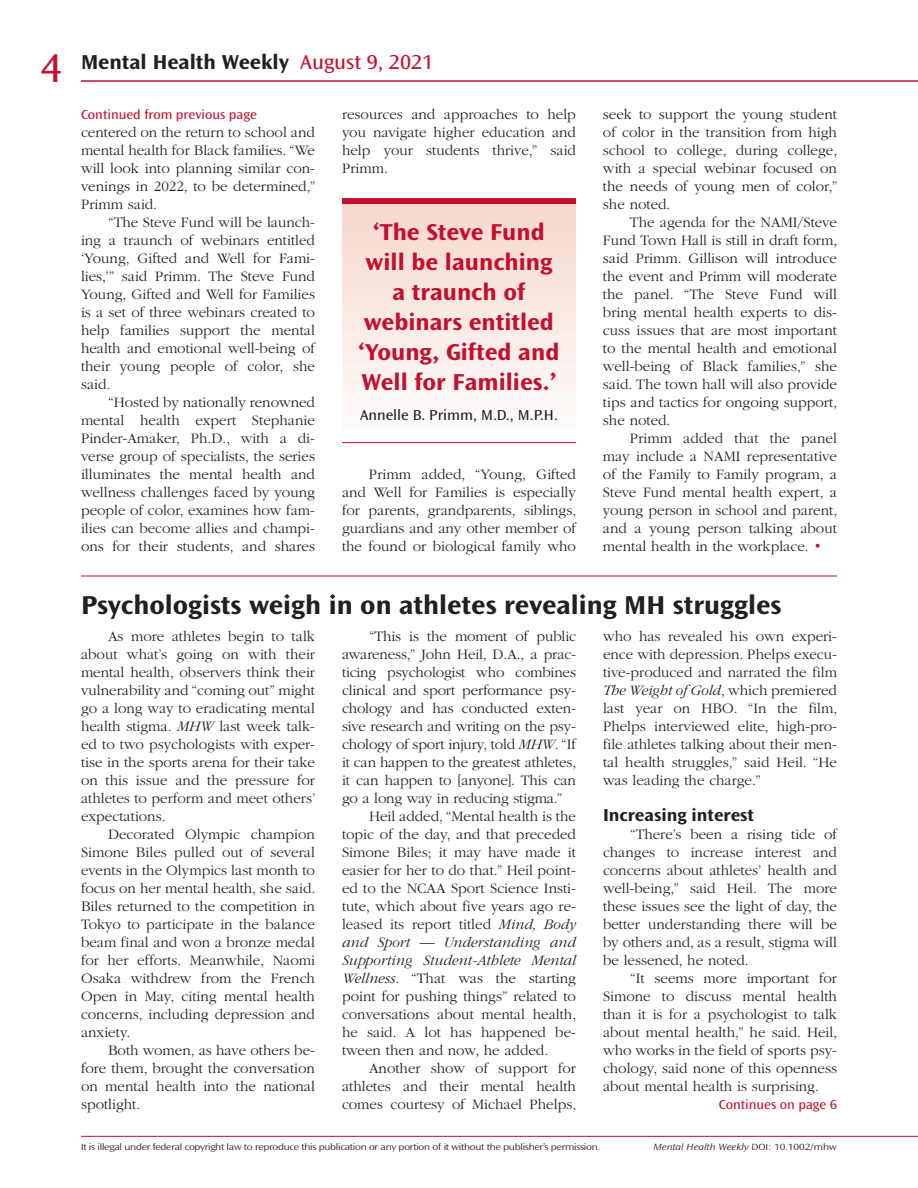
<style>
.page{position:relative;width:918px;height:1188px;background:#fff}
.page>*{position:absolute;margin:0;border:0;box-sizing:border-box;transform-origin:0 0}
.t1{font:semi-expanded 42px "Ocean Sans Std";color:#c3102f}
.t2{font:700 semi-expanded 27px "Ocean Sans Std";color:#231f20}
.t3{font:700 semi-expanded 24px/30px "Ocean Sans Std";color:#c3102f;text-align:center}
.t4{font:700 semi-expanded 21px "Ocean Sans Std";color:#231f20}
.t5{font:700 semi-expanded 18px "Ocean Sans Std";color:#231f20}
.t6{font:300 15px/18px "ITC Garamond Std";color:#231f20;text-align:justify}
.t7{font:italic 300 15px "ITC Garamond Std";color:#231f20}
.t8{font:semi-expanded 15px "Ocean Sans Std";color:#231f20}
.t9{font:semi-expanded 13.5px "Ocean Sans Std";color:#c3102f}
.t10{font:300 expanded 9.3px "Ocean Sans Std";letter-spacing:-.03em;color:#231f20}
.t11{font:italic 300 expanded 9.3px "Ocean Sans Std";color:#231f20}
.s1{font-weight:400;color:#c3102f}
.s2{color:#c3102f}
.s3{font-style:italic}
.s4{font-style:normal}
</style>
<div class="page">
<hr style="left:81px;top:1136px;width:837px;height:1px;background:#c3102f">
<hr style="left:81px;top:81px;width:837px;height:1px;background:#c3102f">
<div style="left:342px;top:198px;width:234px;height:245px;background:linear-gradient(to bottom,#f5d6cd,#fefefe)"></div>
<div style="left:342px;top:198px;width:234px;height:6px;background:#c3102f"></div>
<hr style="left:342px;top:442px;width:234px;height:1px;background:#c3102f">
<hr style="left:81px;top:576px;width:756px;height:1px;background:#c3102f">
<h1 class="t1" style="left:41px;top:45px;width:24px">4</h1>
<h3 class="t4" style="left:81px;top:50px;width:354px">Mental Health Weekly <span class="s1">August 9, 2021</span></h3>
<p class="t6" style="left:342px;top:105px;width:236px">resources and approaches to help you navigate higher education and help your students thrive,” said Primm.</p>
<p class="t6" style="left:603px;top:105px;width:236px">seek to support the young student of color in the transition from high school to college, during college, with a special webinar focused on the needs of young men of color,” she noted.</p>
<p class="t6" style="left:603px;top:213px;width:236px;text-indent:27px">The agenda for the NAMI/Steve Fund Town Hall is still in draft form, said Primm. Gillison will introduce the event and Primm will moderate the panel. “The Steve Fund will bring mental health experts to dis&shy;cuss issues that are most important to the mental health and emotional well-being of Black families,” she said. The town hall will also provide tips and tactics for ongoing support, she noted.</p>
<p class="t6" style="left:603px;top:429px;width:236px;text-indent:27px">Primm added that the panel may include a NAMI representative of the Family to Family program, a Steve Fund mental health expert, a young person in school and parent, and a young person talking about mental health in the workplace. <span class="s2">•</span></p>
<h2 class="t2" style="left:81px;top:589px;width:702px">Psychologists weigh in on athletes revealing MH struggles</h2>
<p class="t6" style="left:81px;top:627px;width:236px;text-indent:27px">As more athletes begin to talk about what’s going on with their mental health, observers think their vulnerability and “coming out” might go a long way to eradicating mental health stigma. <span class="s3">MHW</span> last week talk&shy;ed to two psychologists with exper&shy;tise in the sports arena for their take on this issue and the pressure for athletes to perform and meet others’ expectations.</p>
<p class="t6" style="left:81px;top:825px;width:236px;text-indent:27px">Decorated Olympic champion Simone Biles pulled out of several events in the Olympics last month to focus on her mental health, she said.<br>Biles returned to the competition in Tokyo to participate in the balance beam final and won a bronze medal for her efforts. Meanwhile, Naomi Osaka withdrew from the French Open in May, citing mental health concerns, including depression and anxiety.</p>
<p class="t6" style="left:81px;top:1041px;width:236px;text-indent:27px">Both women, as have others be&shy;fore them, brought the conversation on mental health into the national spotlight.</p>
<p class="t9" style="left:81px;top:107px;width:177px">Continued from previous page</p>
<p class="t6" style="left:81px;top:123px;width:236px">centered on the return to school and mental health for Black families. “We will look into planning similar con&shy;venings in 2022, to be determined,” Primm said.</p>
<p class="t6" style="left:81px;top:213px;width:236px;text-indent:27px">“The Steve Fund will be launch&shy;ing a traunch of webinars entitled ‘Young, Gifted and Well for Fami&shy;lies,’” said Primm. The Steve Fund Young, Gifted and Well for Families is a set of three webinars created to help families support the mental health and emotional well-being of their young people of color, she said.</p>
<p class="t6" style="left:81px;top:393px;width:236px;text-indent:27px">“Hosted by nationally renowned mental health expert Stephanie Pinder-Amaker, Ph.D., with a di&shy;verse group of specialists, the series illuminates the mental health and wellness challenges faced by young people of color, examines how fam&shy;ilies can become allies and champi&shy;ons for their students, and shares</p>
<h3 class="t3" style="left:359px;top:217px;width:202px">‘The Steve Fund will be launching a traunch of webinars entitled ‘Young, Gifted and<br>Well for Families.’</h3>
<p class="t8" style="left:360px;top:407px;width:199px">Annelle B. Primm, M.D., M.P.H.</p>
<p class="t6" style="left:342px;top:465px;width:236px;text-indent:27px">Primm added, “Young, Gifted and Well for Families is especially for parents, grandparents, siblings, guardians and any other member of the found or biological family who</p>
<p class="t6" style="left:369px;top:627px;width:209px">“This is the moment of public</p>
<p class="t6" style="left:342px;top:645px;width:235px">awareness,” John Heil, D.A., a prac-</p>
<p class="t6" style="left:342px;top:663px;width:236px">ticing psychologist who combines</p>
<p class="t6" style="left:342px;top:681px;width:235px">clinical and sport performance psy-</p>
<p class="t6" style="left:342px;top:699px;width:236px">chology and has conducted exten-</p>
<p class="t6" style="left:342px;top:717px;width:235px">sive research and writing on the psy-</p>
<p class="t6" style="left:342px;top:735px;width:236px">chology of sport injury, told <span class="s3">MHW</span>. “If</p>
<p class="t6" style="left:342px;top:753px;width:236px">it can happen to the greatest athletes,</p>
<p class="t6" style="left:342px;top:771px;width:235px">it can happen to [anyone]. This can</p>
<p class="t6" style="left:342px;top:789px;width:222px">go a long way in reducing stigma.”</p>
<p class="t6" style="left:369px;top:807px;width:208px">Heil added, “Mental health is the</p>
<p class="t6" style="left:342px;top:825px;width:235px">topic of the day, and that preceded</p>
<p class="t6" style="left:342px;top:843px;width:235px">Simone Biles; it may have made it</p>
<p class="t6" style="left:342px;top:861px;width:235px">easier for her to do that.” Heil point-</p>
<p class="t6" style="left:342px;top:879px;width:235px">ed to the NCAA Sport Science Insti-</p>
<p class="t6" style="left:342px;top:897px;width:236px">tute, which about five years ago re-</p>
<p class="t6" style="left:342px;top:915px;width:236px">leased its report titled <span class="s3">Mind, Body</span></p>
<p class="t7" style="left:342px;top:934px;width:236px">and Sport — Understanding and</p>
<p class="t7" style="left:342px;top:952px;width:236px">Supporting Student-Athlete Mental</p>
<p class="t6" style="left:342px;top:969px;width:235px"><span class="s3">Wellness</span>. “That was the starting</p>
<p class="t6" style="left:342px;top:987px;width:235px">point for pushing things” related to</p>
<p class="t6" style="left:342px;top:1005px;width:236px">conversations about mental health,</p>
<p class="t6" style="left:342px;top:1023px;width:236px">he said. A lot has happened be-</p>
<p class="t6" style="left:342px;top:1041px;width:208px">tween then and now, he added.</p>
<p class="t6" style="left:369px;top:1059px;width:209px">Another show of support for</p>
<p class="t6" style="left:342px;top:1077px;width:236px">athletes and their mental health</p>
<p class="t6" style="left:342px;top:1095px;width:236px">comes courtesy of Michael Phelps,</p>
<p class="t6" style="left:603px;top:627px;width:236px">who has revealed his own experi&shy;ence with depression. Phelps execu&shy;tive-produced and narrated the film <span class="s3">The Weight of Gold</span>, which premiered last year on HBO. “In the film, Phelps interviewed elite, high-pro&shy;file athletes talking about their men&shy;tal health struggles,” said Heil. “He was leading the charge.”</p>
<p class="t5" style="left:603px;top:804px;width:153px">Increasing interest</p>
<p class="t6" style="left:603px;top:825px;width:236px;text-indent:27px">“There’s been a rising tide of changes to increase interest and concerns about athletes’ health and well-being,” said Heil. The more these issues see the light of day, the better understanding there will be by others and, as a result, stigma will be lessened, he noted.</p>
<p class="t6" style="left:603px;top:969px;width:236px;text-indent:27px">“It seems more important for Simone to discuss mental health than it is for a psychologist to talk about mental health,” he said. Heil, who works in the field of sports psy&shy;chology, said none of this openness about mental health is surprising.</p>
<p class="t9" style="left:719px;top:1097px;width:120px">Continues on page 6</p>
<p class="t10" style="left:81px;top:1141px;width:521px">It is illegal under federal copyright law to reproduce this publication or any portion of it without the publisher’s permission.</p>
<p class="t11" style="left:654px;top:1142px;width:185px">Mental Health Weekly <span class="s4">DOI: 10.1002/mhw</span></p>
</div>
